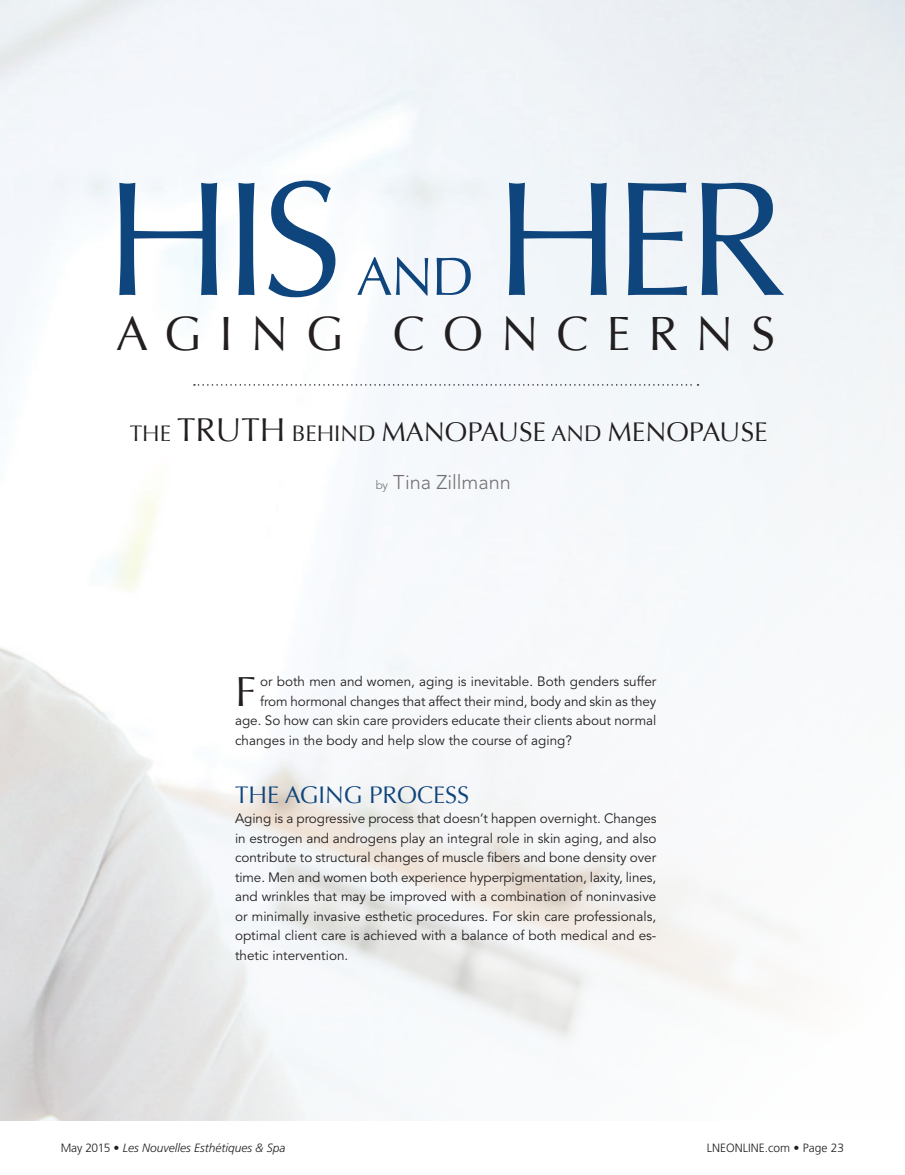
<style>
.page{position:relative;width:905px;height:1175px;background:#fff}
.page>*{position:absolute;margin:0;border:0;box-sizing:border-box;transform-origin:0 0}
.Article_Callout_Caf{font:163.5px "Optima";letter-spacing:-.05em;color:#0f457d}
.Article_Callout_Caf-2{font:54px "Optima";color:#0f457d}
.Article_Callout_Caf-3{font:48px "Optima";letter-spacing:.375em;color:#231f20}
.Article_text{font:42px "Optima";color:#231f20}
.Article_Callout_Caf-4{font:27px "Optima";color:#231f20}
.Article_text-2{font:24px "Optima";color:#0f457d}
.t1{font:300 19.8px "Avenir";color:#231f20}
.Article_text-3{font:13.5px/19.5px "Avenir";color:#231f20;text-align:justify}
.t2{font:italic 300 12px "Frutiger";color:#231f20}
.t3{font:300 12px "Frutiger";color:#231f20}
.s1{font-size:22.5px}
.s2{font-size:33px}
.s3{font-size:11.85px}
.s4{font-style:normal}
</style>
<div class="page">
<img style="left:0;top:0;width:904px;height:1120px">
<svg style="left:194px;top:384px;width:504px;height:2px"></svg>
<p class="Article_Callout_Caf" style="left:105px;top:144px;width:240px">HIS</p>
<p class="Article_Callout_Caf" style="left:494px;top:144px;width:294px">HER</p>
<p class="Article_Callout_Caf-3" style="left:116px;top:305px;width:660px">AGING CONCERNS</p>
<p class="Article_Callout_Caf-2" style="left:356px;top:245px;width:119px">AND</p>
<p class="Article_Callout_Caf-4" style="left:130px;top:416px;width:639px"><span class="s1">THE</span> <span class="s2">TRUTH</span> <span class="s1">BEHIND</span> MANOPAUSE <span class="s1">AND</span> MENOPAUSE</p>
<h3 class="t1" style="left:375px;top:470px;width:137px"><span class="s3">by</span> Tina Zillmann</h3>
<p class="Article_text" style="left:235px;top:667px;width:22px">F</p>
<p class="Article_text-3" style="left:260px;top:672px;width:398px">or both men and women, aging is inevitable. Both genders suffer</p>
<p class="Article_text-3" style="left:260px;top:692px;width:398px">from hormonal changes that affect their mind, body and skin as they</p>
<p class="Article_text-3" style="left:235px;top:711px;width:423px">age. So how can skin care providers educate their clients about normal</p>
<p class="Article_text-3" style="left:235px;top:731px;width:338px">changes in the body and help slow the course of aging?</p>
<p class="Article_text-2" style="left:235px;top:781px;width:236px">THE AGING PROCESS</p>
<p class="Article_text-3" style="left:235px;top:809px;width:423px">Aging is a progressive process that doesn’t happen overnight. Changes in estrogen and androgens play an integral role in skin aging, and also contribute to structural changes of muscle fibers and bone density over time. Men and women both experience hyperpigmentation, laxity, lines, and wrinkles that may be improved with a combination of noninvasive or minimally invasive esthetic procedures. For skin care professionals, optimal client care is achieved with a balance of both medical and es&shy;thetic intervention.</p>
<p class="t2" style="left:61px;top:1140px;width:226px"><span class="s4">May 2015 •</span> Les Nouvelles Esthétiques &amp; Spa</p>
<p class="t3" style="left:706px;top:1140px;width:139px">LNEONLINE.com • Page 23</p>
</div>
